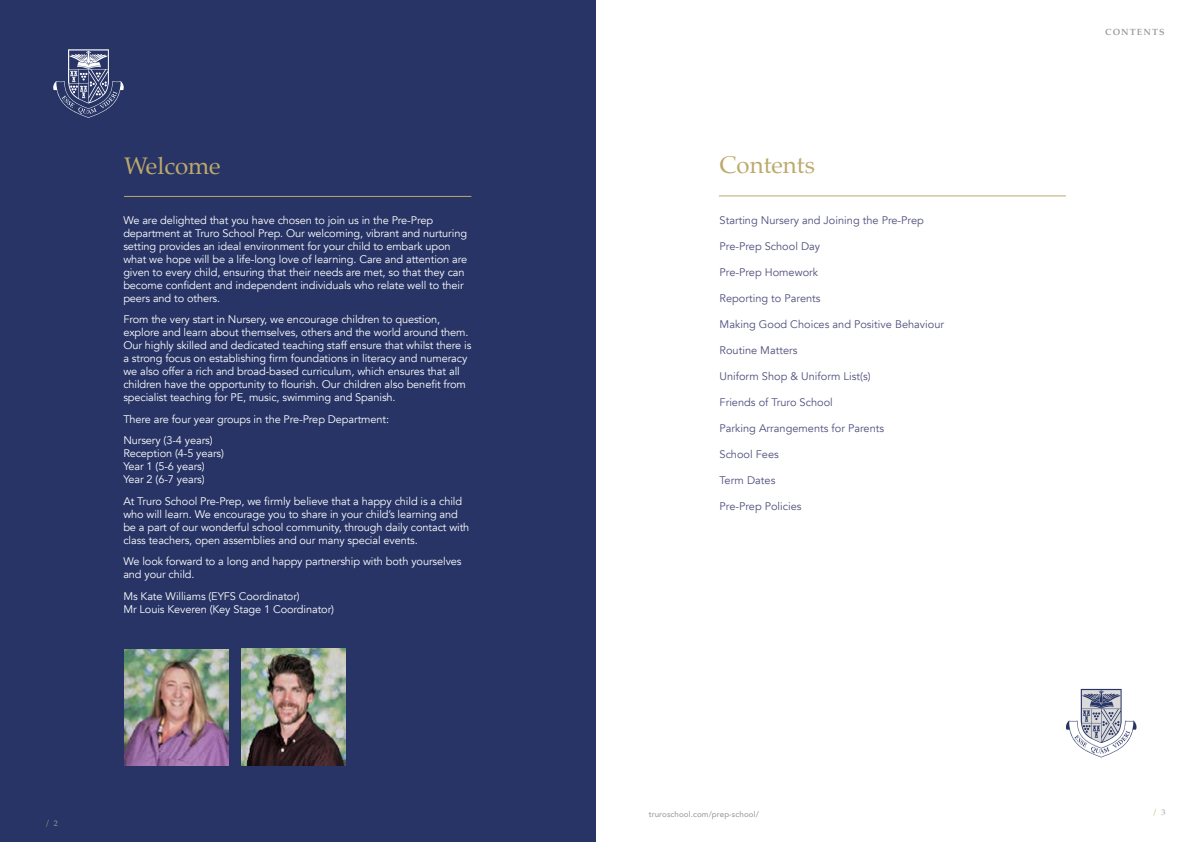
<style>
.page{position:relative;width:1191px;height:842px;background:#fff}
.page>*{position:absolute;margin:0;border:0;box-sizing:border-box;transform-origin:0 0}
.t1{font:24px "Palatino";color:#bda96c}
.t2{font:11px/13px "Avenir";letter-spacing:-.01em;color:#fff}
.t3{font:11px "Avenir";color:#4e4e7c}
.t4{font:700 9px "Palatino";letter-spacing:.12em;color:#9b9ea2}
.t5{font:500 8px "Avenir";letter-spacing:.01em;color:#9b9ea2}
.t6{font:8px "Palatino";color:#bda96c}
.s1{color:#9b9ea2}
</style>
<div class="page">
<div style="left:0;top:0;width:595px;height:842px;background:#273465"></div>
<svg style="left:1066px;top:689px;width:70px;height:68px"></svg>
<hr style="left:719px;top:196px;width:347px;height:1px;background:#bda96c">
<svg style="left:53px;top:49px;width:71px;height:69px"></svg>
<img style="left:124px;top:649px;width:104px;height:116px">
<img style="left:241px;top:648px;width:104px;height:117px">
<hr style="left:124px;top:196px;width:347px;height:1px;background:#bda96c">
<h1 class="t1" style="left:124px;top:146px;width:98px">Welcome</h1>
<p class="t2" style="left:123px;top:214px;width:345px">We are delighted that you have chosen to join us in the Pre-Prep department at Truro School Prep. Our welcoming, vibrant and nurturing setting provides an ideal environment for your child to embark upon what we hope will be a life-long love of learning. Care and attention are given to every child, ensuring that their needs are met, so that they can become confident and independent individuals who relate well to their peers and to others.</p>
<p class="t2" style="left:123px;top:313px;width:349px">From the very start in Nursery, we encourage children to question, explore and learn about themselves, others and the world around them.<br>Our highly skilled and dedicated teaching staff ensure that whilst there is a strong focus on establishing firm foundations in literacy and numeracy we also offer a rich and broad-based curriculum, which ensures that all children have the opportunity to flourish. Our children also benefit from specialist teaching for PE, music, swimming and Spanish.</p>
<p class="t2" style="left:123px;top:408px;width:267px;line-height:21.5px">There are four year groups in the Pre-Prep Department:<br>Nursery (3-4 years)</p>
<p class="t2" style="left:123px;top:447px;width:102px">Reception (4-5 years)<br>Year 1 (5-6 years)<br>Year 2 (6-7 years)</p>
<p class="t2" style="left:123px;top:495px;width:347px">At Truro School Pre-Prep, we firmly believe that a happy child is a child who will learn. We encourage you to share in your child’s learning and be a part of our wonderful school community, through daily contact with class teachers, open assemblies and our many special events.</p>
<p class="t2" style="left:123px;top:555px;width:340px">We look forward to a long and happy partnership with both yourselves and your child.</p>
<p class="t2" style="left:123px;top:590px;width:212px">Ms Kate Williams (EYFS Coordinator)<br>Mr Louis Keveren (Key Stage 1 Coordinator)</p>
<p class="t6" style="left:45px;top:817px;width:14px">/ <span class="s1">2</span></p>
<h1 class="t1" style="left:719px;top:145px;width:97px">Contents</h1>
<p class="t3" style="left:719px;top:213px;width:206px">Starting Nursery and Joining the Pre-Prep</p>
<p class="t3" style="left:719px;top:239px;width:102px">Pre-Prep School Day</p>
<p class="t3" style="left:719px;top:265px;width:100px">Pre-Prep Homework</p>
<p class="t3" style="left:719px;top:291px;width:103px">Reporting to Parents</p>
<p class="t3" style="left:719px;top:317px;width:226px">Making Good Choices and Positive Behaviour</p>
<p class="t3" style="left:719px;top:343px;width:80px">Routine Matters</p>
<p class="t3" style="left:719px;top:369px;width:152px">Uniform Shop &amp; Uniform List(s)</p>
<p class="t3" style="left:719px;top:395px;width:115px">Friends of Truro School</p>
<p class="t3" style="left:719px;top:421px;width:166px">Parking Arrangements for Parents</p>
<p class="t3" style="left:719px;top:447px;width:61px">School Fees</p>
<p class="t3" style="left:719px;top:473px;width:57px">Term Dates</p>
<p class="t3" style="left:719px;top:499px;width:84px">Pre-Prep Policies</p>
<p class="t5" style="left:648px;top:807px;width:112px">truroschool.com/prep-school/</p>
<p class="t4" style="left:1105px;top:24px;width:61px">CONTENTS</p>
<p class="t6" style="left:1152px;top:806px;width:14px">/ <span class="s1">3</span></p>
</div>
